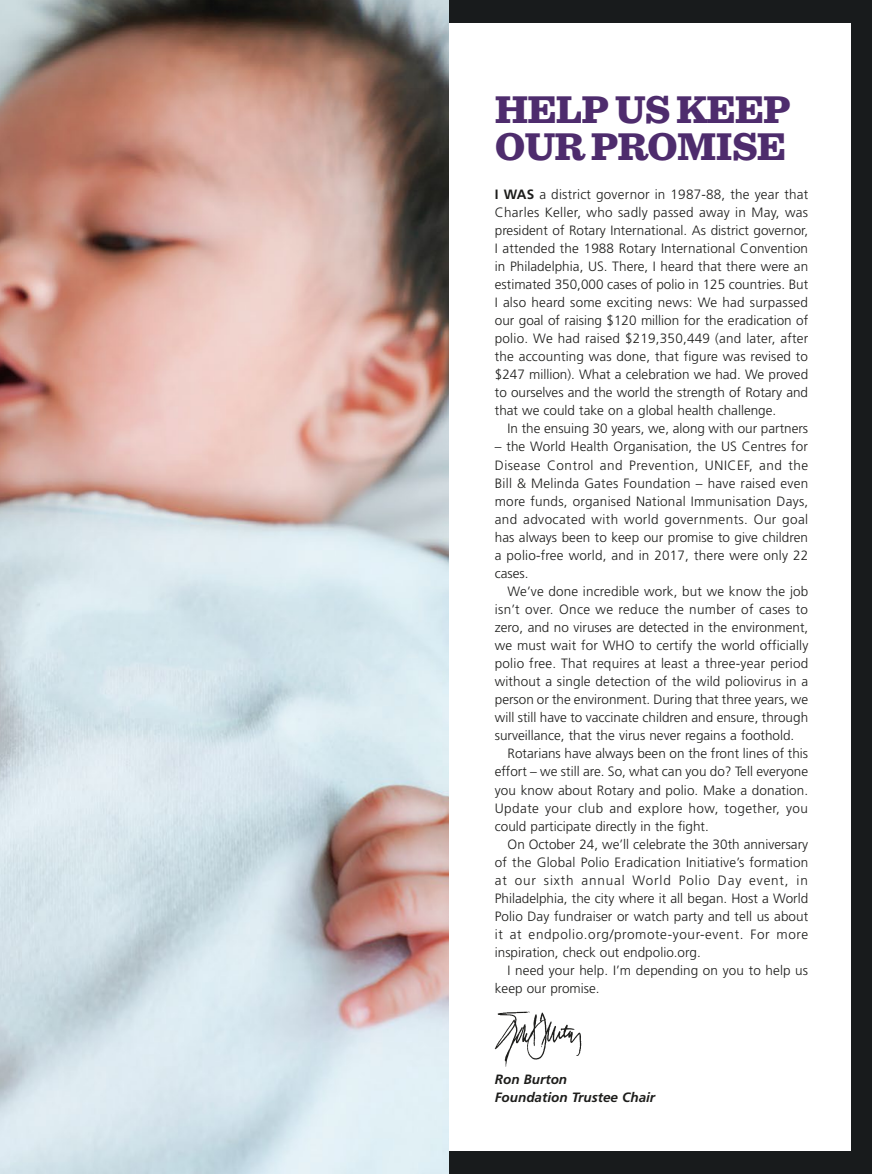
<style>
.page{position:relative;width:872px;height:1174px;background:#181b1c}
.page>*{position:absolute;margin:0;border:0;box-sizing:border-box;transform-origin:0 0}
.t1{font:900 40.5px/37.5px "Sentinel";letter-spacing:-.02em;color:#4e2c6d}
.t2{font:300 13.5px/18px "Frutiger LT Std";color:#1d1d1b;text-align:justify}
.t3{font:italic 700 13.5px/18px "Frutiger LT Std";color:#1d1d1b}
.s1{font-weight:700}
</style>
<div class="page">
<div style="left:0;top:23px;width:850px;height:1127px;background:#fff"></div>
<img style="left:0;top:0;width:448px;height:1174px">
<svg style="left:495px;top:1011px;width:86px;height:55px"></svg>
<h1 class="t1" style="left:495px;top:89px;width:297px">HELP US KEEP<br>OUR PROMISE</h1>
<p class="t2" style="left:495px;top:185px;width:315px"><span class="s1">I WAS</span> a district governor in 1987-88, the year that Charles Keller, who sadly passed away in May, was president of Rotary International. As district governor, I attended the 1988 Rotary International Convention in Philadelphia, US. There, I heard that there were an estimated 350,000 cases of polio in 125 countries. But I also heard some exciting news: We had surpassed our goal of raising $120 million for the eradication of polio. We had raised $219,350,449 (and later, after the accounting was done, that figure was revised to $247 million). What a celebration we had. We proved to ourselves and the world the strength of Rotary and that we could take on a global health challenge.</p>
<p class="t2" style="left:507px;top:420px;width:302px">In the ensuing 30 years, we, along with our partners</p>
<p class="t2" style="left:495px;top:438px;width:315px">– the World Health Organisation, the US Centres for Disease Control and Prevention, UNICEF, and the Bill &amp; Melinda Gates Foundation – have raised even more funds, organised National Immunisation Days, and advocated with world governments. Our goal has always been to keep our promise to give children a polio-free world, and in 2017, there were only 22 cases.</p>
<p class="t2" style="left:495px;top:582px;width:315px;text-indent:13px">We’ve done incredible work, but we know the job isn’t over. Once we reduce the number of cases to zero, and no viruses are detected in the environment, we must wait for WHO to certify the world officially polio free. That requires at least a three-year period without a single detection of the wild poliovirus in a person or the environment. During that three years, we will still have to vaccinate children and ensure, through surveillance, that the virus never regains a foothold.</p>
<p class="t2" style="left:495px;top:745px;width:315px;text-indent:13px">Rotarians have always been on the front lines of this effort – we still are. So, what can you do? Tell everyone you know about Rotary and polio. Make a donation.<br>Update your club and explore how, together, you could participate directly in the fight.</p>
<p class="t2" style="left:495px;top:835px;width:315px;text-indent:13px">On October 24, we’ll celebrate the 30th anniversary of the Global Polio Eradication Initiative’s formation at our sixth annual World Polio Day event, in Philadelphia, the city where it all began. Host a World Polio Day fundraiser or watch party and tell us about it at endpolio.org/promote-your-event. For more inspiration, check out endpolio.org.</p>
<p class="t2" style="left:495px;top:961px;width:315px;text-indent:13px">I need your help. I’m depending on you to help us keep our promise.</p>
<p class="t3" style="left:495px;top:1070px;width:162px">Ron Burton<br>Foundation Trustee Chair</p>
</div>
